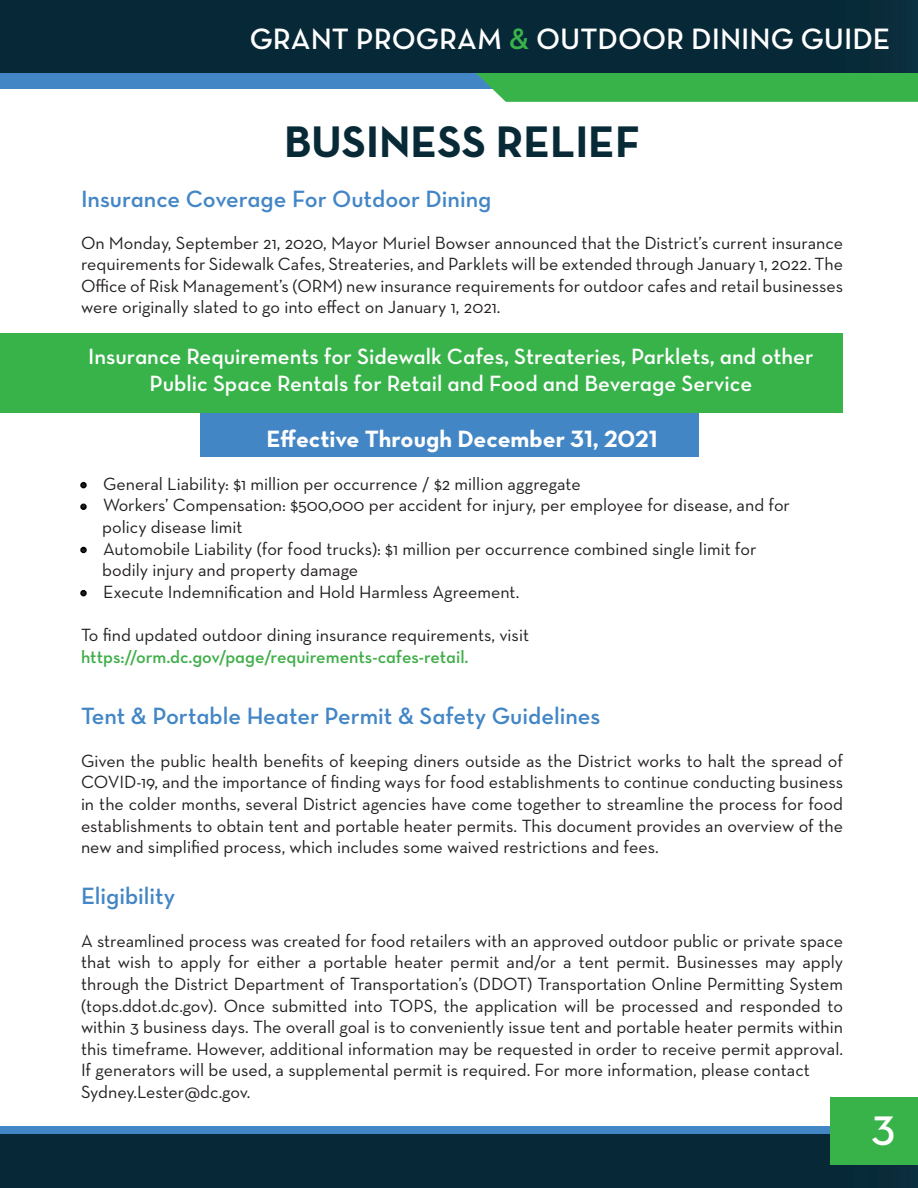
<style>
.page{position:relative;width:918px;height:1188px;background:#fff}
.page>*{position:absolute;margin:0;border:0;box-sizing:border-box;transform-origin:0 0}
.t1{font:45px "Neutra Text Bold Alt";color:#082a37}
.t2{font:42px "Neutra Text Demi Alt";color:#fff}
.t3{font:30px "Neutra Text Demi Alt";color:#fff}
.t4{font:24px "Neutra Text Demi Alt";color:#4386c6}
.t5{font:24px "Neutra Text Bold Alt";color:#fff}
.t6{font:22.5px/27px "Neutra Text Demi Alt";color:#fff;text-align:center}
.t7{font:18px/21.6px "Neutra Text";color:#231f20}
.t8{font:18px "Neutra Text Demi Alt";color:#40ae49}
.s1{color:#38b34a}
.s2{color:#000}
</style>
<div class="page">
<div style="left:0;top:41px;width:674px;height:47px;background:#4386c6"></div>
<div style="left:0;top:1126px;width:886px;height:48px;background:#4386c6"></div>
<svg style="left:459px;top:73px;width:459px;height:29px;background:#41b456"></svg>
<div style="left:0;top:0;width:918px;height:73px;background:#072937"></div>
<div style="left:0;top:1134px;width:918px;height:54px;background:#072937"></div>
<div style="left:830px;top:1097px;width:88px;height:67px;background:#38b34a"></div>
<div style="left:200px;top:410px;width:499px;height:47px;background:#4386c6"></div>
<div style="left:1px;top:333px;width:842px;height:79px;background:#38b34a"></div>
<h3 class="t3" style="left:250px;top:20px;width:642px">GRANT PROGRAM <span class="s1">&amp;</span> OUTDOOR DINING GUIDE</h3>
<h1 class="t1" style="left:284px;top:114px;width:357px">BUSINESS RELIEF</h1>
<h3 class="t4" style="left:81px;top:184px;width:412px">Insurance Coverage For Outdoor Dining</h3>
<p class="t7" style="left:81px;top:231px;width:764px;text-align:justify">On Monday, September 21, 2020, Mayor Muriel Bowser announced that the District’s current insurance requirements for Sidewalk Cafes, Streateries, and Parklets will be extended through January 1, 2022. The Office of Risk Management’s (ORM) new insurance requirements for outdoor cafes and retail businesses were originally slated to go into effect on January 1, 2021.</p>
<p class="t6" style="left:88px;top:342px;width:727px">Insurance Requirements for Sidewalk Cafes, Streateries, Parklets, and other<br>Public Space Rentals for Retail and Food and Beverage Service</p>
<h3 class="t5" style="left:267px;top:424px;width:393px">Effective Through December 31, 2021</h3>
<p class="t7" style="left:81px;top:473px;width:501px"><span class="s2">•</span> General Liability: $1 million per occurrence / $2 million aggregate</p>
<p class="t7" style="left:102px;top:494px;width:689px;text-indent:-21px"><span class="s2">•</span> Workers’ Compensation: $500,000 per accident for injury, per employee for disease, and for policy disease limit</p>
<p class="t7" style="left:102px;top:537px;width:656px;text-indent:-21px"><span class="s2">•</span> Automobile Liability (for food trucks): $1 million per occurrence combined single limit for bodily injury and property damage</p>
<p class="t7" style="left:81px;top:581px;width:440px"><span class="s2">•</span> Execute Indemnification and Hold Harmless Agreement.</p>
<p class="t7" style="left:81px;top:624px;width:450px">To find updated outdoor dining insurance requirements, visit</p>
<p class="t8" style="left:81px;top:646px;width:389px">https://orm.dc.gov/page/requirements-cafes-retail.</p>
<h3 class="t4" style="left:81px;top:701px;width:521px">Tent &amp; Portable Heater Permit &amp; Safety Guidelines</h3>
<p class="t7" style="left:81px;top:750px;width:764px;text-align:justify">Given the public health benefits of keeping diners outside as the District works to halt the spread of COVID-19, and the importance of finding ways for food establishments to continue conducting business in the colder months, several District agencies have come together to streamline the process for food establishments to obtain tent and portable heater permits. This document provides an overview of the new and simplified process, which includes some waived restrictions and fees.</p>
<h3 class="t4" style="left:81px;top:881px;width:96px">Eligibility</h3>
<p class="t7" style="left:81px;top:930px;width:764px">A streamlined process was created for food retailers with an approved outdoor public or private space that wish to apply for either a portable heater permit and/or a tent permit. Businesses may apply through the District Department of Transportation’s (DDOT) Transportation Online Permitting System (tops.ddot.dc.gov). Once submitted into TOPS, the application will be processed and responded to within 3 business days. The overall goal is to conveniently issue tent and portable heater permits within this timeframe. However, additional information may be requested in order to receive permit approval.<br>If generators will be used, a supplemental permit is required. For more information, please contact Sydney.Lester@dc.gov.</p>
<h2 class="t2" style="left:872px;top:1105px;width:25px">3</h2>
</div>
